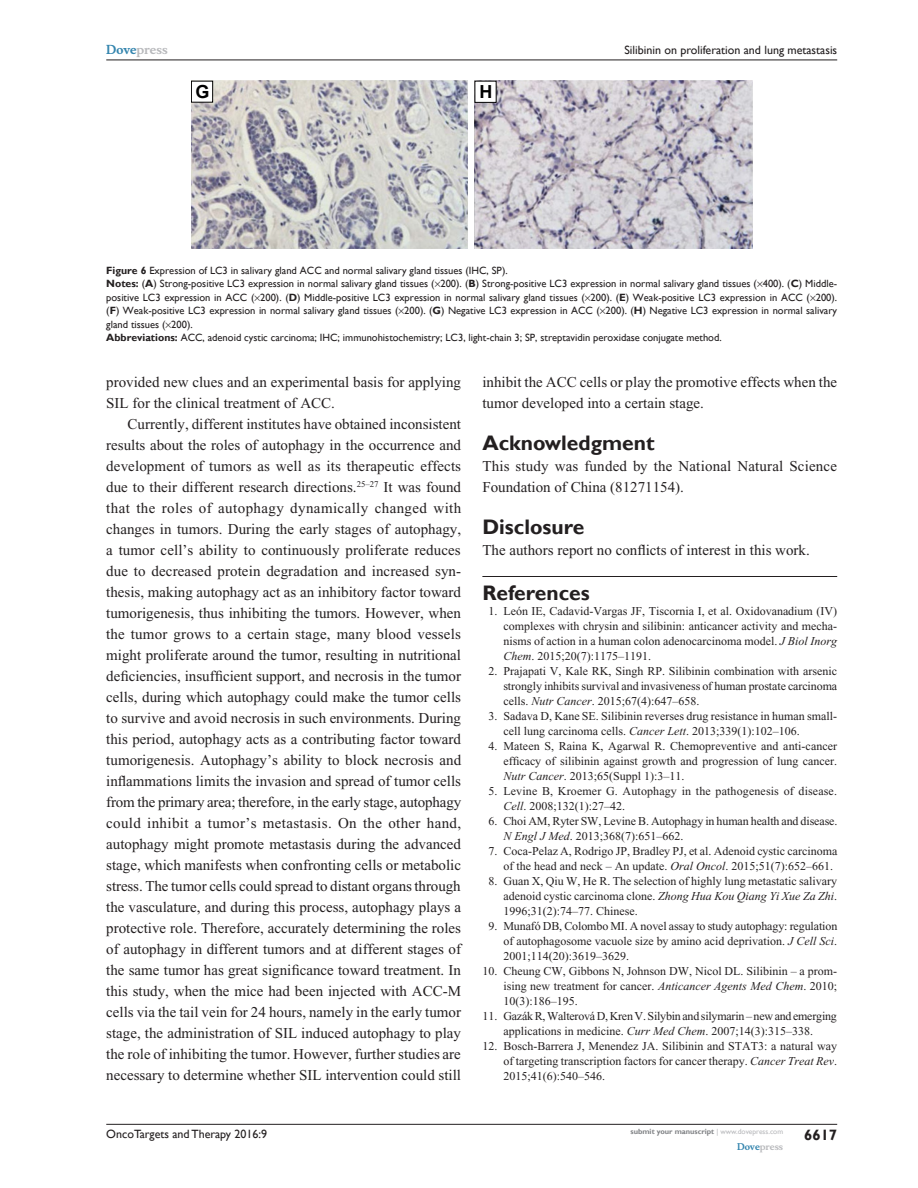
<style>
.page{position:relative;width:918px;height:1188px;background:#fff}
.page>*{position:absolute;margin:0;border:0;box-sizing:border-box;transform-origin:0 0}
.RefH{font:700 21px "Gill Sans";color:#231f20}
.Tx{font:15px/21px "Times New Roman";color:#231f20}
.TxF{font:15px/21px "Times New Roman";color:#231f20}
.t1{font:700 15px "Gill Sans";color:#231f20}
.RefNL2{font:12px/15px "Times New Roman";color:#231f20;text-align:justify}
.RefNL2-2{font:12px/15px "Times New Roman";letter-spacing:-.02em;color:#231f20;text-align:center}
.t2{font:12px "Gill Sans";color:#231f20}
.t3{font:700 12px "Musee";color:#b8b9bc}
.FigSNRI{font:10.5px/13.5px "Gill Sans";color:#231f20}
.FigC{font:10.5px "Gill Sans";color:#231f20}
.FigSNRI-2{font:700 10.5px "Gill Sans";color:#231f20}
.t4{font:700 9px "Musee";color:#b8b9bc}
.t5{font:700 7.5px "Gill Sans";color:#808285}
.s1{color:#3485ae}
.s2{font-weight:700}
.s3{font-weight:400}
.s4{font-style:italic}
.s5{font-weight:400;color:#b8b9bc}
</style>
<div class="page">
<hr style="left:106px;top:1124px;width:731px;height:1px;background:#231f20">
<hr style="left:106px;top:60px;width:731px;height:1px;background:#231f20">
<hr style="left:482px;top:576px;width:355px;height:1px;background:#231f20">
<img style="left:475px;top:81px;width:277px;height:168px">
<img style="left:191px;top:81px;width:277px;height:168px">
<div style="left:191px;top:81px;width:22px;height:21px;background:#fff"></div>
<div style="left:191px;top:81px;width:22px;height:22px;border:1px solid #000"></div>
<div style="left:475px;top:81px;width:21px;height:21px;background:#fff"></div>
<div style="left:475px;top:81px;width:22px;height:22px;border:1px solid #000"></div>
<p class="t3" style="left:106px;top:43px;width:63px"><span class="s1">Dove</span>press</p>
<p class="t2" style="left:624px;top:43px;width:214px">Silibinin on proliferation and lung metastasis</p>
<p class="FigC" style="left:106px;top:264px;width:202px"><span class="s2">Figure 6</span> Expression of LC3 in salivary gland ACC</p>
<p class="FigC" style="left:325px;top:264px;width:184px">and normal salivary gland tissues (IHC, SP).</p>
<p class="FigSNRI" style="left:106px;top:277px;width:732px"><span class="s2">Notes:</span> (<span class="s2">A</span>) Strong-positive LC 3 expression in normal salivary gland tissues ( 200). (<span class="s2">B</span>) Strong-positive LC 3 expression in normal salivary gland tissues ( 400). (<span class="s2">C</span>) Middle&shy;positive LC 3 expression in ACC</p>
<p class="FigSNRI" style="left:251px;top:291px;width:539px">( 200). (<span class="s2">D</span>) Middle-positive LC3 expression in normal salivary gland tissues ( 200). (<span class="s2">E</span>) Weak-positive LC3 expression in ACC</p>
<p class="FigSNRI" style="left:807px;top:291px;width:32px">( 200).</p>
<p class="FigSNRI" style="left:106px;top:304px;width:473px">(<span class="s2">F</span>) Weak-positive LC 3 expression in normal salivary gland tissues ( 200). (<span class="s2">G</span>) Negative LC 3 expression in ACC</p>
<p class="FigSNRI" style="left:596px;top:304px;width:242px">( 200). (<span class="s2">H</span>) Negative LC3 expression in normal salivary</p>
<p class="FigSNRI" style="left:106px;top:318px;width:88px">gland tissues ( 200).</p>
<p class="FigSNRI-2" style="left:106px;top:332px;width:83px">Abbreviations: <span class="s3">ACC</span></p>
<p class="FigSNRI" style="left:203px;top:331px;width:521px">, adenoid cystic carcinoma; IHC; immunohistochemistry; LC3, light-chain 3; SP, streptavidin peroxidase conjugate method.</p>
<p class="Tx" style="left:106px;top:371px;width:356px">provided new clues and an experimental basis for applying<br>SIL for the clinical treatment of ACC.</p>
<p class="Tx" style="left:106px;top:413px;width:357px;text-align:justify;text-indent:21px">Currently, different institutes have obtained inconsistent results about the roles of autophagy in the occurrence and development of tumors as well as its therapeutic effects due to their different research directions.<sup>25–27</sup> It was found that the roles of autophagy dynamically changed with changes in tumors. During the early stages of autophagy, a tumor cell’s ability to continuously proliferate reduces due to decreased protein degradation and increased syn&shy;thesis, making autophagy act as an inhibitory factor toward tumorigenesis, thus inhibiting the tumors. However, when the tumor grows to a certain stage, many blood vessels might proliferate around the tumor, resulting in nutritional deficiencies, insufficient support, and necrosis in the tumor cells, during which autophagy could make the tumor cells to survive and avoid necrosis in such environments. During this period, autophagy acts as a contributing factor toward tumorigenesis. Autophagy’s ability to block necrosis and inflammations limits the invasion and spread of tumor cells from the primary area; therefore, in the early stage, autophagy could inhibit a tumor’s metastasis. On the other hand, autophagy might promote metastasis during the advanced stage, which manifests when confronting cells or metabolic stress. The tumor cells could spread to distant organs through the vasculature, and during this process, autophagy plays a protective role. Therefore, accurately determining the roles of autophagy in different tumors and at different stages of the same tumor has great significance toward treatment. In this study, when the mice had been injected with ACC-M cells via the tail vein for 24 hours, namely in the early tumor stage, the administration of SIL induced autophagy to play the role of inhibiting the tumor. However, further studies are necessary to determine whether SIL intervention could still</p>
<p class="Tx" style="left:482px;top:371px;width:356px">inhibit the ACC cells or play the promotive effects when the tumor developed into a certain stage.</p>
<h1 class="RefH" style="left:482px;top:430px;width:174px">Acknowledgment</h1>
<p class="TxF" style="left:482px;top:455px;width:356px">This study was funded by the National Natural Science<br>Foundation of China (81271154).</p>
<h1 class="RefH" style="left:482px;top:514px;width:103px">Disclosure</h1>
<p class="TxF" style="left:482px;top:539px;width:329px">The authors report no conflicts of interest in this work.</p>
<p class="RefH" style="left:482px;top:580px;width:109px">References</p>
<p class="RefNL2" style="left:503px;top:603px;width:335px;text-indent:-15px">1. León IE, Cadavid-Vargas JF, Tiscornia I, et al. Oxidovanadium (IV) complexes with chrysin and silibinin: anticancer activity and mecha&shy;nisms of action in a human colon adenocarcinoma model. <span class="s4">J Biol Inorg Chem</span>. 2015;20(7):1175–1191.</p>
<p class="RefNL2" style="left:503px;top:663px;width:335px;text-indent:-15px">2. Prajapati V, Kale RK, Singh RP. Silibinin combination with arsenic strongly inhibits survival and invasiveness of human prostate carcinoma cells. <span class="s4">Nutr Cancer</span>. 2015;67(4):647–658.</p>
<p class="RefNL2" style="left:503px;top:708px;width:335px;text-indent:-15px">3. Sadava D, Kane SE. Silibinin reverses drug resistance in human small&shy;cell lung carcinoma cells. <span class="s4">Cancer Lett</span>. 2013;339(1):102–106.</p>
<p class="RefNL2" style="left:503px;top:738px;width:335px;text-indent:-15px">4. Mateen S, Raina K, Agarwal R. Chemopreventive and anti-cancer efficacy of silibinin against growth and progression of lung cancer.<br><span class="s4">Nutr Cancer</span>. 2013;65(Suppl 1):3–11.</p>
<p class="RefNL2" style="left:503px;top:783px;width:335px;text-indent:-15px">5. Levine B, Kroemer G. Autophagy in the pathogenesis of disease.<br><span class="s4">Cell</span>. 2008;132(1):27–42.</p>
<p class="RefNL2" style="left:503px;top:813px;width:336px;text-indent:-15px">6. Choi AM, Ryter SW, Levine B. Autophagy in human health and disease.<br><span class="s4">N Engl J Med</span>. 2013;368(7):651–662.</p>
<p class="RefNL2" style="left:503px;top:843px;width:336px;text-indent:-15px">7. Coca-Pelaz A, Rodrigo JP, Bradley PJ, et al. Adenoid cystic carcinoma of the head and neck – An update. <span class="s4">Oral Oncol</span>. 2015;51(7):652–661.</p>
<p class="RefNL2" style="left:503px;top:873px;width:335px;text-indent:-15px">8. Guan X, Qiu W, He R. The selection of highly lung metastatic salivary adenoid cystic carcinoma clone. <span class="s4">Zhong Hua Kou Qiang Yi Xue Za Zhi</span>.<br>1996;31(2):74–77. Chinese.</p>
<p class="RefNL2" style="left:503px;top:918px;width:335px;text-indent:-15px">9. Munafó DB, Colombo MI. A novel assay to study autophagy: regulation of autophagosome vacuole size by amino acid deprivation. <span class="s4">J Cell Sci</span>.<br>2001;114(20):3619–3629.</p>
<p class="RefNL2" style="left:503px;top:963px;width:335px;text-indent:-21px">10. Cheung CW, Gibbons N, Johnson DW, Nicol DL. Silibinin – a prom&shy;ising new treatment for cancer. <span class="s4">Anticancer Agents Med Chem</span>. 2010; 10(3):186–195.</p>
<p class="RefNL2-2" style="left:482px;top:1008px;width:356px">11. Gazák R, Walterová D, Kren V. Silybin and silymarin – new and emerging applications in medicine. <span class="s4">Curr Med Chem</span>. 2007;14(3):315–338.</p>
<p class="RefNL2" style="left:503px;top:1038px;width:335px;text-indent:-21px">12. Bosch-Barrera J, Menendez JA. Silibinin and STAT3: a natural way of targeting transcription factors for cancer therapy. <span class="s4">Cancer Treat Rev</span>.<br>2015;41(6):540–546.</p>
<p class="t2" style="left:106px;top:1127px;width:162px">OncoTargets and Therapy 2016:9</p>
<p class="t5" style="left:631px;top:1127px;width:154px">submit your manuscript <span class="s5">| www.dovepress.com</span></p>
<p class="t4" style="left:737px;top:1141px;width:48px"><span class="s1">Dove</span>press</p>
<p class="t1" style="left:804px;top:1126px;width:35px">6617</p>
</div>
